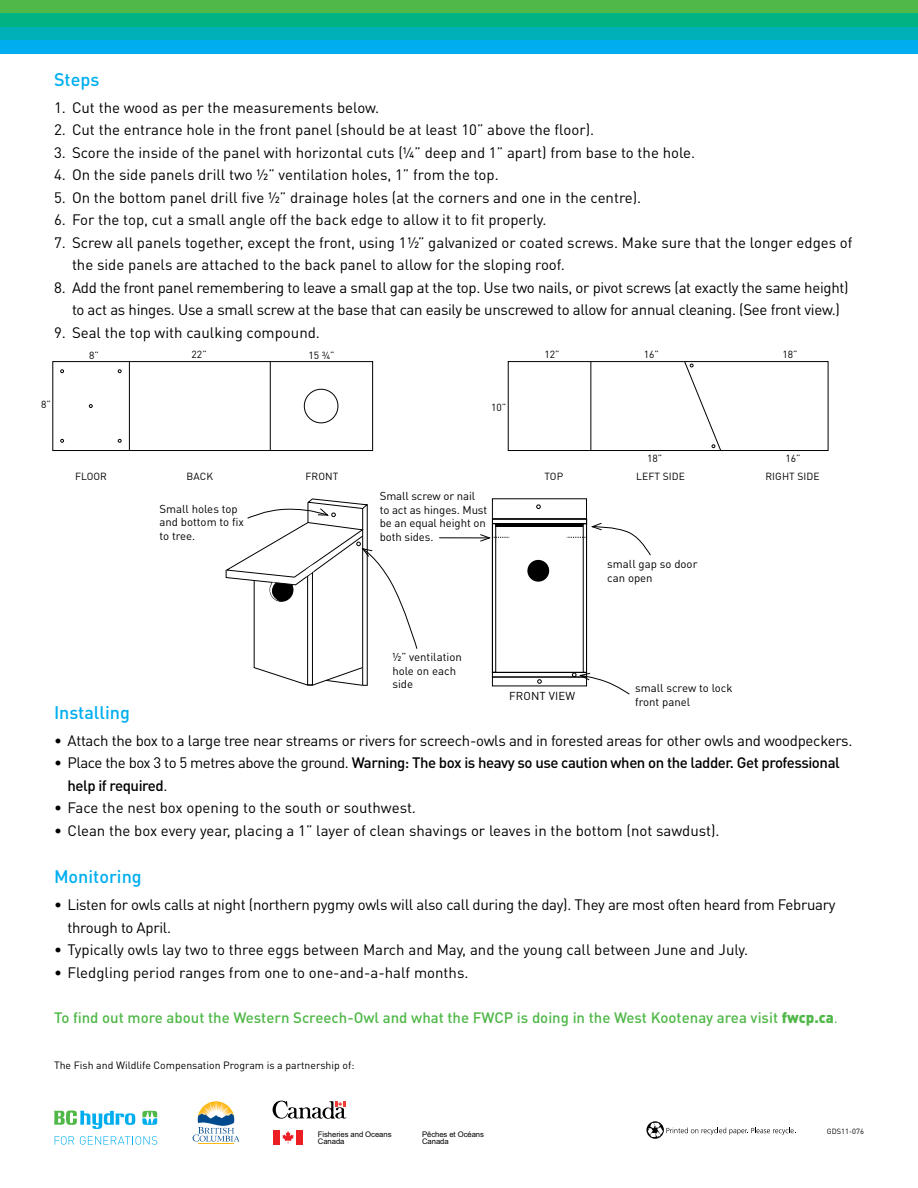
<style>
.page{position:relative;width:918px;height:1188px;background:#fff}
.page>*{position:absolute;margin:0;border:0;box-sizing:border-box;transform-origin:0 0}
.t1{font:500 18px "DINOT";color:#00aeef}
.t2{font:15px/22.5px "DINOT";color:#000}
.t3{font:15px/22.5px "DINOT";letter-spacing:-.02em;color:#000}
.t4{font:500 15px/22.5px "DINOT";letter-spacing:-.03em;color:#000}
.t5{font:500 15px "DINOT";color:#50b848}
.t6{font:11.4px/13.5px "DINOT";color:#000}
.t7{font:10.5px "DINOT";color:#000}
.t8{font:10.2px "DINOT";letter-spacing:.01em;color:#000}
.t9{font:7.65px "Arial";letter-spacing:-.01em;color:#000}
.t10{font:7.5px "DINOT";color:#000}
.s1{font-weight:400}
.s2{font-weight:900}
</style>
<div class="page">
<svg style="left:646px;top:1121px;width:18px;height:18px"></svg>
<svg style="left:648px;top:1123px;width:148px;height:15px"></svg>
<svg style="left:142px;top:1111px;width:15px;height:14px"></svg>
<svg style="left:55px;top:1136px;width:19px;height:9px"></svg>
<svg style="left:80px;top:1136px;width:77px;height:9px"></svg>
<svg style="left:54px;top:1110px;width:81px;height:19px"></svg>
<svg style="left:273px;top:1101px;width:74px;height:18px"></svg>
<hr style="left:198px;top:1144px;width:36px;height:1px;background:#fdb913">
<svg style="left:193px;top:1101px;width:47px;height:41px"></svg>
<div style="left:296px;top:1130px;width:7px;height:15px;background:#ed1d24"></div>
<div style="left:273px;top:1130px;width:8px;height:15px;background:#ed1d24"></div>
<svg style="left:282px;top:1131px;width:12px;height:13px"></svg>
<div style="left:0;top:0;width:918px;height:14px;background:#50b848"></div>
<div style="left:0;top:14px;width:918px;height:13px;background:#00b384"></div>
<div style="left:0;top:27px;width:918px;height:13px;background:#00b0b8"></div>
<div style="left:0;top:40px;width:918px;height:14px;background:#00aeef"></div>
<svg style="left:537px;top:679px;width:5px;height:4px"></svg>
<div style="left:527px;top:560px;width:22px;height:22px;background:#000;border-radius:50%"></div>
<div style="left:492px;top:499px;width:95px;height:20px;border:1px solid #000"></div>
<div style="left:492px;top:519px;width:95px;height:5px;border:1px solid #000"></div>
<div style="left:492px;top:672px;width:95px;height:5px;border:1px solid #000"></div>
<div style="left:492px;top:677px;width:95px;height:9px;border:1px solid #000"></div>
<div style="left:492px;top:523px;width:4px;height:150px;border:1px solid #000"></div>
<div style="left:583px;top:524px;width:4px;height:149px;border:1px solid #000"></div>
<svg style="left:536px;top:505px;width:5px;height:4px"></svg>
<hr style="left:496px;top:524px;width:87px;height:3px;background:#000">
<svg style="left:226px;top:499px;width:192px;height:187px"></svg>
<svg style="left:572px;top:672px;width:58px;height:23px"></svg>
<svg style="left:567px;top:522px;width:84px;height:34px"></svg>
<hr style="left:439px;top:537px;width:50px;height:1px;background:#000">
<svg style="left:479px;top:534px;width:31px;height:8px"></svg>
<div style="left:508px;top:361px;width:320px;height:90px;border:1px solid #000"></div>
<hr style="left:591px;top:362px;width:1px;height:89px;background:#000">
<svg style="left:684px;top:361px;width:38px;height:90px"></svg>
<div style="left:52px;top:361px;width:321px;height:90px;border:1px solid #000"></div>
<hr style="left:129px;top:362px;width:1px;height:89px;background:#000">
<hr style="left:270px;top:362px;width:1px;height:88px;background:#000">
<div style="left:304px;top:389px;width:34px;height:34px;border:1px solid #000;border-radius:50%"></div>
<svg style="left:60px;top:370px;width:4px;height:3px"></svg>
<svg style="left:60px;top:439px;width:4px;height:4px"></svg>
<svg style="left:89px;top:404px;width:3px;height:4px"></svg>
<p class="t1" style="left:54px;top:68px;width:47px">Steps</p>
<p class="t2" style="left:54px;top:96px;width:327px">1. Cut the wood as per the measurements below.</p>
<p class="t2" style="left:54px;top:118px;width:542px">2. Cut the entrance hole in the front panel (should be at least 10” above the floor).</p>
<p class="t2" style="left:54px;top:141px;width:643px">3. Score the inside of the panel with horizontal cuts (¼” deep and 1” apart) from base to the hole.</p>
<p class="t2" style="left:54px;top:163px;width:446px">4. On the side panels drill two ½” ventilation holes, 1” from the top.</p>
<p class="t2" style="left:54px;top:186px;width:589px">5. On the bottom panel drill five ½” drainage holes (at the corners and one in the centre).</p>
<p class="t2" style="left:54px;top:208px;width:494px">6. For the top, cut a small angle off the back edge to allow it to fit properly.</p>
<p class="t2" style="left:72px;top:231px;width:782px;text-indent:-18px">7. Screw all panels together, except the front, using 1½” galvanized or coated screws. Make sure that the longer edges of the side panels are attached to the back panel to allow for the sloping roof.</p>
<p class="t3" style="left:72px;top:276px;width:778px;text-indent:-18px">8. Add the front panel remembering to leave a small gap at the top. Use two nails, or pivot screws (at exactly the same height) to act as hinges. Use a small screw at the base that can easily be unscrewed to allow for annual cleaning. (See front view.)</p>
<p class="t2" style="left:54px;top:321px;width:268px">9. Seal the top with caulking compound.</p>
<p class="t8" style="left:41px;top:398px;width:11px">8”</p>
<p class="t8" style="left:89px;top:349px;width:11px">8”</p>
<p class="t8" style="left:192px;top:348px;width:17px">22”</p>
<p class="t8" style="left:309px;top:349px;width:28px">15 ¾”</p>
<p class="t8" style="left:75px;top:470px;width:7px">floo</p>
<p class="t8" style="left:100px;top:470px;width:8px">r</p>
<p class="t8" style="left:187px;top:470px;width:8px">back</p>
<p class="t8" style="left:306px;top:470px;width:21px">front</p>
<p class="t6" style="left:159px;top:502px;width:86px">Small holes top and bottom to fix to tree.</p>
<p class="t8" style="left:491px;top:401px;width:17px">10”</p>
<p class="t6" style="left:380px;top:489px;width:109px">Small screw or nail to act as hinges. Must be an equal height on both sides.</p>
<p class="t8" style="left:544px;top:348px;width:17px">12”</p>
<p class="t8" style="left:644px;top:348px;width:17px">16”</p>
<p class="t8" style="left:782px;top:348px;width:17px">18”</p>
<p class="t8" style="left:647px;top:452px;width:17px">18”</p>
<p class="t8" style="left:786px;top:452px;width:17px">16”</p>
<p class="t8" style="left:544px;top:470px;width:20px">TOP</p>
<p class="t8" style="left:636px;top:470px;width:18px">lefts</p>
<p class="t8" style="left:669px;top:470px;width:18px">ide</p>
<p class="t8" style="left:765px;top:470px;width:56px">rightside</p>
<p class="t6" style="left:607px;top:557px;width:92px">small gap so door can open</p>
<p class="t6" style="left:392px;top:650px;width:71px">½” ventilation hole on each side</p>
<p class="t6" style="left:635px;top:681px;width:99px">small screw to lock front panel</p>
<p class="t6" style="left:509px;top:689px;width:23px">Front</p>
<p class="t6" style="left:549px;top:689px;width:8px">view</p>
<p class="t1" style="left:54px;top:701px;width:78px">Installing</p>
<p class="t3" style="left:54px;top:729px;width:800px">• Attach the box to a large tree near streams or rivers for screech-owls and in forested areas for other owls and woodpeckers.</p>
<p class="t4" style="left:68px;top:751px;width:774px;text-indent:-14px"><span class="s1">• Place the box 3 to 5 metres above the ground.</span> Warning: The box is heavy so use caution when on the ladder. Get professional help if required<span class="s1">.</span></p>
<p class="t2" style="left:54px;top:796px;width:364px">• Face the nest box opening to the south or southwest.</p>
<p class="t2" style="left:54px;top:819px;width:667px">• Clean the box every year, placing a 1” layer of clean shavings or leaves in the bottom (not sawdust).</p>
<p class="t1" style="left:54px;top:865px;width:89px">Monitoring</p>
<p class="t3" style="left:68px;top:893px;width:770px;text-indent:-14px">• Listen for owls calls at night (northern pygmy owls will also call during the day). They are most often heard from February through to April.</p>
<p class="t2" style="left:54px;top:938px;width:696px">• Typically owls lay two to three eggs between March and May, and the young call between June and July.</p>
<p class="t2" style="left:54px;top:961px;width:416px">• Fledgling period ranges from one to one-and-a-half months.</p>
<p class="t5" style="left:54px;top:1008px;width:785px">To find out more about the Western Screech-Owl and what the FWCP is doing in the West Kootenay area visit <span class="s2">fwcp.ca</span><span class="s1">.</span></p>
<p class="t7" style="left:54px;top:1059px;width:302px">The Fish and Wildlife Compensation Program is a partnership of:</p>
<p class="t9" style="left:318px;top:1129px;width:75px">Fisheries and Oceans</p>
<p class="t9" style="left:422px;top:1129px;width:63px">Pêches et Océans</p>
<p class="t9" style="left:318px;top:1137px;width:28px">Canada</p>
<p class="t9" style="left:422px;top:1137px;width:28px">Canada</p>
<p class="t10" style="left:827px;top:1127px;width:39px">GDS11-076</p>
</div>
